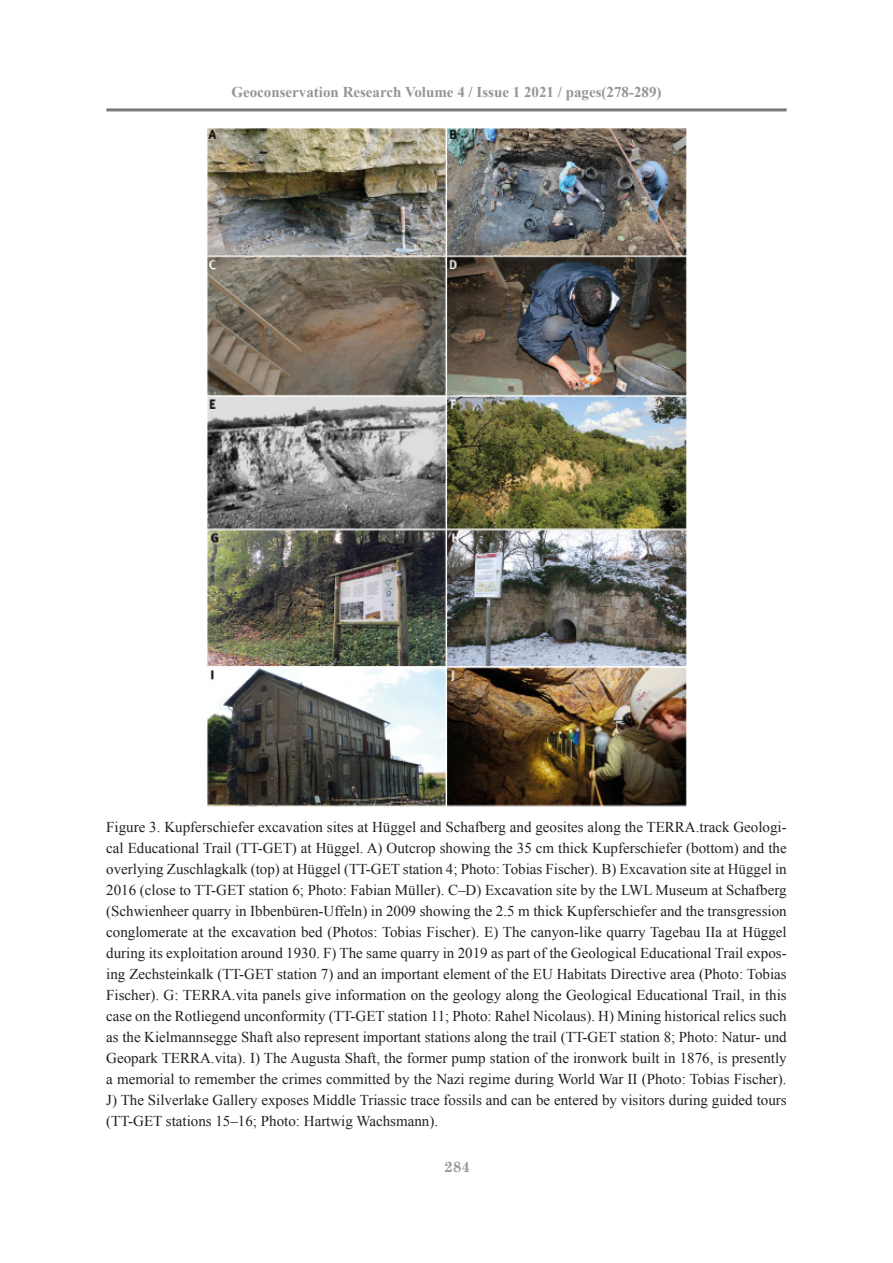
<style>
.page{position:relative;width:893px;height:1263px;background:#fff}
.page>*{position:absolute;margin:0;border:0;box-sizing:border-box;transform-origin:0 0}
.t1{font:15px/21px "Times New Roman";color:#231f20;text-align:justify}
.t2{font:700 15px "Times New Roman";color:#939598}
.t3{font:700 15px "Century Schoolbook";color:#939598}
</style>
<div class="page">
<hr style="left:106px;top:108px;width:681px;height:3px;background:#76787b">
<img style="left:207px;top:128px;width:479px;height:678px">
<p class="t2" style="left:231px;top:82px;width:432px">Geoconservation Research Volume 4 / Issue 1 2021 / pages(278-289)</p>
<p class="t1" style="left:106px;top:816px;width:682px">Figure 3. Kupferschiefer excavation sites at Hüggel and Schafberg and geosites along the TERRA.track Geologi&shy;cal Educational Trail (TT-GET) at Hüggel. A) Outcrop showing the 35 cm thick Kupferschiefer (bottom) and the overlying Zuschlagkalk (top) at Hüggel (TT-GET station 4; Photo: Tobias Fischer). B) Excavation site at Hüggel in 2016 (close to TT-GET station 6; Photo: Fabian Müller). C–D) Excavation site by the LWL Museum at Schafberg (Schwienheer quarry in Ibbenbüren-Uffeln) in 2009 showing the 2.5 m thick Kupferschiefer and the transgression conglomerate at the excavation bed (Photos: Tobias Fischer). E) The canyon-like quarry Tagebau IIa at Hüggel during its exploitation around 1930. F) The same quarry in 2019 as part of the Geological Educational Trail expos&shy;ing Zechsteinkalk (TT-GET station 7) and an important element of the EU Habitats Directive area (Photo: Tobias Fischer). G: TERRA.vita panels give information on the geology along the Geological Educational Trail, in this case on the Rotliegend unconformity (TT-GET station 11; Photo: Rahel Nicolaus). H) Mining historical relics such as the Kielmannsegge Shaft also represent important stations along the trail (TT-GET station 8; Photo: Natur- und Geopark TERRA.vita). I) The Augusta Shaft, the former pump station of the ironwork built in 1876, is presently a memorial to remember the crimes committed by the Nazi regime during World War II (Photo: Tobias Fischer).<br>J) The Silverlake Gallery exposes Middle Triassic trace fossils and can be entered by visitors during guided tours (TT-GET stations 15–16; Photo: Hartwig Wachsmann).</p>
<p class="t3" style="left:444px;top:1155px;width:27px">284</p>
</div>
